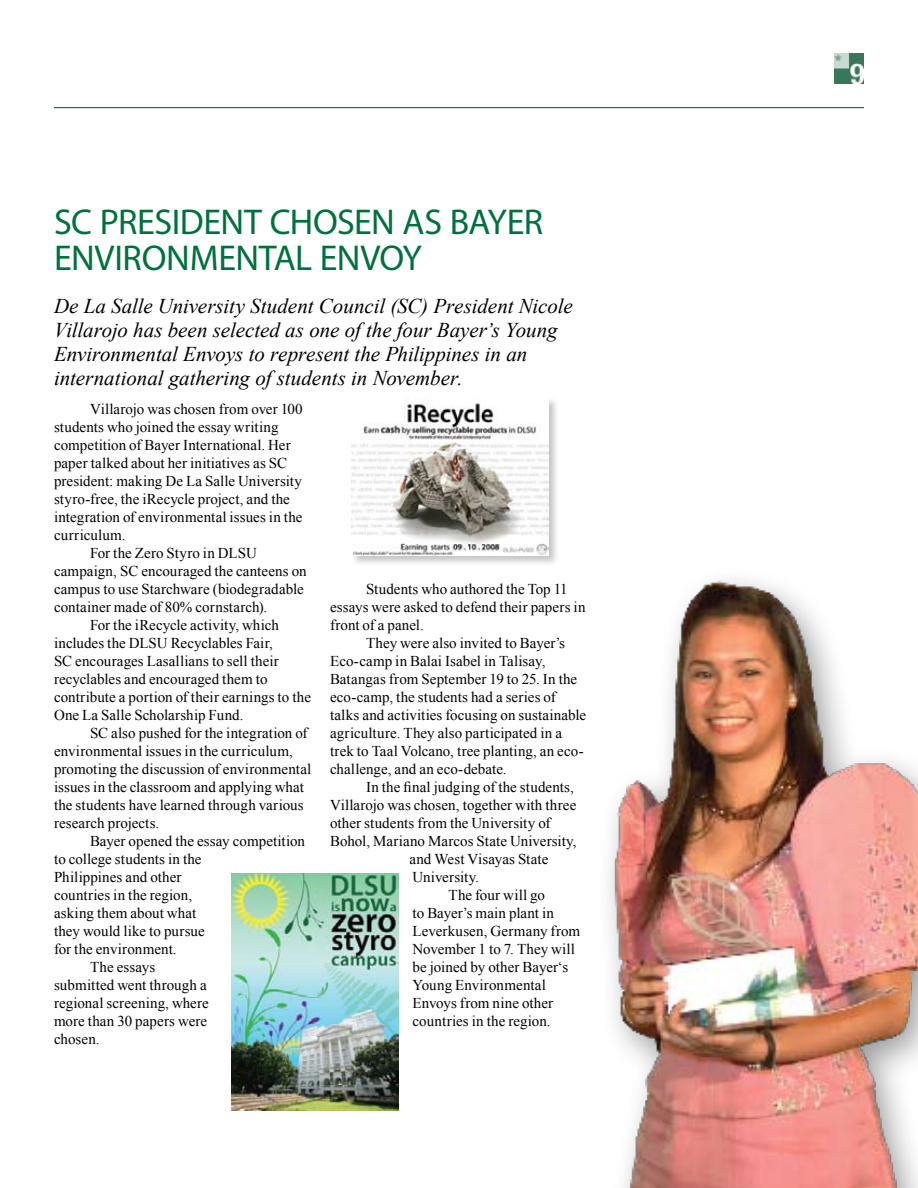
<style>
.page{position:relative;width:918px;height:1188px;background:#fff}
.page>*{position:absolute;margin:0;border:0;box-sizing:border-box;transform-origin:0 0}
.t1{font:36px/36px "Myriad Pro";letter-spacing:-.01em;color:#00703c}
.t2{font:italic 21px/24px "Times New Roman";letter-spacing:-.005em;color:#000}
.t3{font:15px/18px "Times New Roman";letter-spacing:.005em;color:#000}
</style>
<div class="page">
<img style="left:835px;top:54px;width:29px;height:29px">
<hr style="left:54px;top:107px;width:810px;height:1px;background:#00703c">
<img style="left:608px;top:579px;width:310px;height:609px">
<div style="left:351px;top:397px;width:209px;height:170px;background:#000;opacity:.23"></div>
<img style="left:351px;top:398px;width:198px;height:157px">
<img style="left:231px;top:873px;width:168px;height:238px">
<h1 class="t1" style="left:54px;top:203px;width:491px">SC PRESIDENT CHOSEN AS BAYER<br>ENVIRONMENTAL ENVOY</h1>
<h2 class="t2" style="left:54px;top:294px;width:520px">De La Salle University Student Council (SC) President Nicole Villarojo has been selected as one of the four Bayer’s Young Environmental Envoys to represent the Philippines in an international gathering of students in November.</h2>
<p class="t3" style="left:90px;top:400px;width:214px">Villarojo was chosen from over 100</p>
<p class="t3" style="left:54px;top:418px;width:226px">students who joined the essay writing</p>
<p class="t3" style="left:54px;top:436px;width:238px">competition of Bayer International. Her</p>
<p class="t3" style="left:54px;top:454px;width:235px">paper talked about her initiatives as SC</p>
<p class="t3" style="left:54px;top:472px;width:249px">president: making De La Salle University</p>
<p class="t3" style="left:54px;top:490px;width:237px">styro-free, the iRecycle project, and the</p>
<p class="t3" style="left:54px;top:508px;width:250px">integration of environmental issues in the</p>
<p class="t3" style="left:54px;top:526px;width:73px">curriculum.</p>
<p class="t3" style="left:90px;top:544px;width:168px">For the Zero Styro in DLSU</p>
<p class="t3" style="left:54px;top:562px;width:254px">campaign, SC encouraged the canteens on</p>
<p class="t3" style="left:54px;top:580px;width:251px">campus to use Starchware (biodegradable</p>
<p class="t3" style="left:54px;top:598px;width:215px">container made of 80% cornstarch).</p>
<p class="t3" style="left:90px;top:616px;width:190px">For the iRecycle activity, which</p>
<p class="t3" style="left:54px;top:634px;width:221px">includes the DLSU Recyclables Fair,</p>
<p class="t3" style="left:54px;top:652px;width:226px">SC encourages Lasallians to sell their</p>
<p class="t3" style="left:54px;top:670px;width:215px">recyclables and encouraged them to</p>
<p class="t3" style="left:54px;top:688px;width:259px">contribute a portion of their earnings to the</p>
<p class="t3" style="left:54px;top:706px;width:191px">One La Salle Scholarship Fund.</p>
<p class="t3" style="left:90px;top:724px;width:219px">SC also pushed for the integration of</p>
<p class="t3" style="left:54px;top:742px;width:241px">environmental issues in the curriculum,</p>
<p class="t3" style="left:54px;top:760px;width:259px">promoting the discussion of environmental</p>
<p class="t3" style="left:54px;top:778px;width:252px">issues in the classroom and applying what</p>
<p class="t3" style="left:54px;top:796px;width:251px">the students have learned through various</p>
<p class="t3" style="left:54px;top:814px;width:107px">research projects.</p>
<p class="t3" style="left:90px;top:832px;width:217px">Bayer opened the essay competition</p>
<p class="t3" style="left:54px;top:850px;width:149px">to college students in the</p>
<p class="t3" style="left:54px;top:868px;width:129px">Philippines and other</p>
<p class="t3" style="left:54px;top:886px;width:140px">countries in the region,</p>
<p class="t3" style="left:54px;top:904px;width:144px">asking them about what</p>
<p class="t3" style="left:54px;top:922px;width:152px">they would like to pursue</p>
<p class="t3" style="left:54px;top:940px;width:124px">for the environment.</p>
<p class="t3" style="left:90px;top:958px;width:67px">The essays</p>
<p class="t3" style="left:54px;top:976px;width:154px">submitted went through a</p>
<p class="t3" style="left:54px;top:994px;width:156px">regional screening, where</p>
<p class="t3" style="left:54px;top:1012px;width:155px">more than 30 papers were</p>
<p class="t3" style="left:54px;top:1030px;width:47px">chosen.</p>
<p class="t3" style="left:330px;top:580px;width:257px;text-indent:36px">Students who authored the Top 11 essays were asked to defend their papers in front of a panel.</p>
<p class="t3" style="left:330px;top:634px;width:258px;text-indent:36px">They were also invited to Bayer’s Eco-camp in Balai Isabel in Talisay, Batangas from September 19 to 25. In the eco-camp, the students had a series of talks and activities focusing on sustainable agriculture. They also participated in a trek to Taal Volcano, tree planting, an eco&shy;challenge, and an eco-debate.</p>
<p class="t3" style="left:366px;top:778px;width:209px">In the final judging of the students,</p>
<p class="t3" style="left:330px;top:796px;width:248px">Villarojo was chosen, together with three</p>
<p class="t3" style="left:330px;top:814px;width:222px">other students from the University of</p>
<p class="t3" style="left:330px;top:832px;width:248px">Bohol, Mariano Marcos State University,</p>
<p class="t3" style="left:410px;top:850px;width:141px">and West Visayas State</p>
<p class="t3" style="left:412px;top:868px;width:68px">University.</p>
<p class="t3" style="left:448px;top:886px;width:98px">The four will go</p>
<p class="t3" style="left:412px;top:904px;width:143px">to Bayer’s main plant in</p>
<p class="t3" style="left:412px;top:922px;width:169px">Leverkusen, Germany from</p>
<p class="t3" style="left:412px;top:940px;width:164px">November 1 to 7. They will</p>
<p class="t3" style="left:412px;top:958px;width:157px">be joined by other Bayer‘s</p>
<p class="t3" style="left:412px;top:976px;width:135px">Young Environmental</p>
<p class="t3" style="left:412px;top:994px;width:142px">Envoys from nine other</p>
<p class="t3" style="left:412px;top:1012px;width:140px">countries in the region.</p>
</div>
